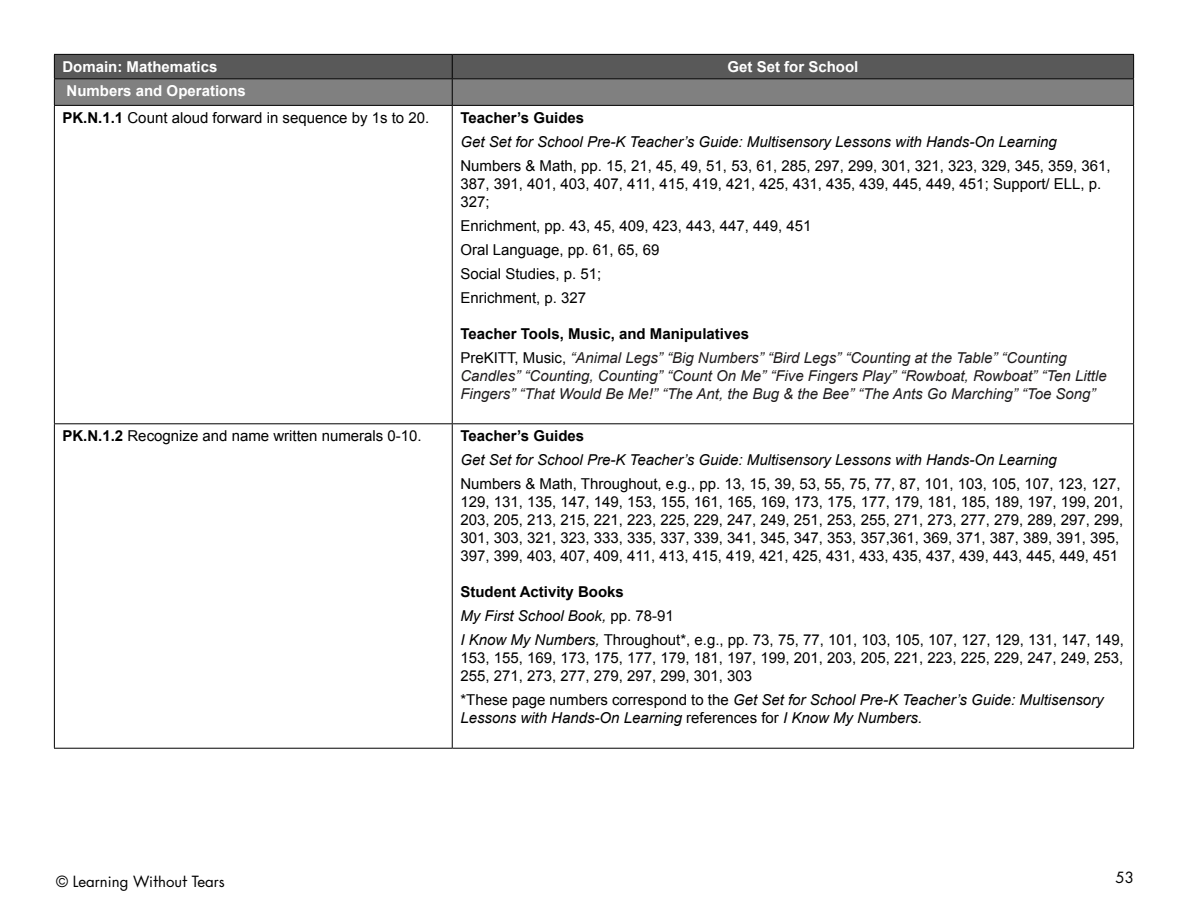
<style>
.page{position:relative;width:1188px;height:918px;background:#fff}
.page>*{position:absolute;margin:0;border:0;box-sizing:border-box;transform-origin:0 0}
.t1{font:15px/18px "Arial";color:#000}
.t2{font:italic 15px/18px "Arial";color:#000}
.t3{font:italic 15px/24px "Arial";color:#201d1e}
.t4{font:700 15px "Arial";color:#fff}
.t5{font:700 15px "Arial";color:#000}
.t6{font:15px "HWT Futura";color:#000}
.s1{font-weight:700;color:#fff}
.s2{font-weight:700}
.s3{font-weight:700;font-style:normal;color:#000}
.s4{font-style:normal;color:#000}
.s5{font-style:italic}
.s6{font-style:normal}
</style>
<div class="page">
<hr style="left:54px;top:105px;width:398px;height:1px;background:#000">
<hr style="left:452px;top:105px;width:682px;height:1px;background:#000">
<hr style="left:54px;top:423px;width:398px;height:1px;background:#000">
<hr style="left:452px;top:423px;width:682px;height:1px;background:#000">
<hr style="left:54px;top:748px;width:398px;height:1px;background:#000">
<hr style="left:452px;top:748px;width:682px;height:1px;background:#000">
<hr style="left:54px;top:106px;width:1px;height:317px;background:#000">
<hr style="left:54px;top:424px;width:1px;height:324px;background:#000">
<svg style="left:54px;top:54px;width:1080px;height:51px;background:#696969"></svg>
<hr style="left:452px;top:106px;width:1px;height:317px;background:#000">
<hr style="left:1133px;top:106px;width:1px;height:317px;background:#000">
<hr style="left:452px;top:424px;width:1px;height:324px;background:#000">
<hr style="left:1133px;top:424px;width:1px;height:324px;background:#000">
<p class="t4" style="left:62px;top:57px;width:157px">Domain: Mathematics</p>
<p class="t4" style="left:728px;top:57px;width:132px">Get Set for School</p>
<p class="t1" style="left:62px;top:78px;width:368px;line-height:26.5px"><span class="s1">Numbers and Operations<br></span><span class="s2">PK.N.1.1</span> Count aloud forward in sequence by 1s to 20.</p>
<p class="t5" style="left:460px;top:108px;width:125px">Teacher’s Guides</p>
<p class="t2" style="left:460px;top:133px;width:598px">Get Set for School Pre-K Teacher’s Guide: Multisensory Lessons with Hands-On Learning</p>
<p class="t1" style="left:460px;top:157px;width:652px">Numbers &amp; Math, pp. 15, 21, 45, 49, 51, 53, 61, 285, 297, 299, 301, 321, 323, 329, 345, 359, 361,<br>387, 391, 401, 403, 407, 411, 415, 419, 421, 425, 431, 435, 439, 445, 449, 451; Support/ ELL, p.<br>327;</p>
<p class="t1" style="left:460px;top:214px;width:353px;line-height:24px">Enrichment, pp. 43, 45, 409, 423, 443, 447, 449, 451<br>Oral Language, pp. 61, 65, 69<br>Social Studies, p. 51;<br>Enrichment, p. 327</p>
<p class="t3" style="left:460px;top:322px;width:608px"><span class="s3">Teacher Tools, Music, and Manipulatives<br></span><span class="s4">PreKITT, Music,</span> “Animal Legs” “Big Numbers” “Bird Legs” “Counting at the Table” “Counting</p>
<p class="t3" style="left:460px;top:367px;width:648px;line-height:18px">Candles” “Counting, Counting” “Count On Me” “Five Fingers Play” “Rowboat, Rowboat” “Ten Little<br>Fingers” “That Would Be Me!” “The Ant, the Bug &amp; the Bee” “The Ants Go Marching” “Toe Song”</p>
<p class="t1" style="left:62px;top:427px;width:361px"><span class="s2">PK.N.1.2</span> Recognize and name written numerals 0-10.</p>
<p class="t5" style="left:460px;top:426px;width:125px">Teacher’s Guides</p>
<p class="t2" style="left:460px;top:451px;width:598px">Get Set for School Pre-K Teacher’s Guide: Multisensory Lessons with Hands-On Learning</p>
<p class="t1" style="left:460px;top:475px;width:665px">Numbers &amp; Math, Throughout, e.g., pp. 13, 15, 39, 53, 55, 75, 77, 87, 101, 103, 105, 107, 123, 127, 129, 131, 135, 147, 149, 153, 155, 161, 165, 169, 173, 175, 177, 179, 181, 185, 189, 197, 199, 201, 203, 205, 213, 215, 221, 223, 225, 229, 247, 249, 251, 253, 255, 271, 273, 277, 279, 289, 297, 299, 301, 303, 321, 323, 333, 335, 337, 339, 341, 345, 347, 353, 357,361, 369, 371, 387, 389, 391, 395, 397, 399, 403, 407, 409, 411, 413, 415, 419, 421, 425, 431, 433, 435, 437, 439, 443, 445, 449, 451</p>
<p class="t1" style="left:460px;top:580px;width:665px;line-height:24px"><span class="s2">Student Activity Books<br></span><span class="s5">My First School Book,</span> pp. 78-91<br><span class="s5">I Know My Numbers,</span> Throughout*, e.g., pp. 73, 75, 77, 101, 103, 105, 107, 127, 129, 131, 147, 149,</p>
<p class="t1" style="left:460px;top:649px;width:665px">153, 155, 169, 173, 175, 177, 179, 181, 197, 199, 201, 203, 205, 221, 223, 225, 229, 247, 249, 253,<br>255, 271, 273, 277, 279, 297, 299, 301, 303</p>
<p class="t2" style="left:460px;top:691px;width:645px"><span class="s6">*These page numbers correspond to the</span> Get Set for School Pre-K Teacher’s Guide: Multisensory<br>Lessons with Hands-On Learning <span class="s6">references for</span> I Know My Numbers.</p>
<p class="t6" style="left:56px;top:872px;width:170px">© Learning Without Tears</p>
<p class="t6" style="left:1116px;top:868px;width:20px">53</p>
</div>
